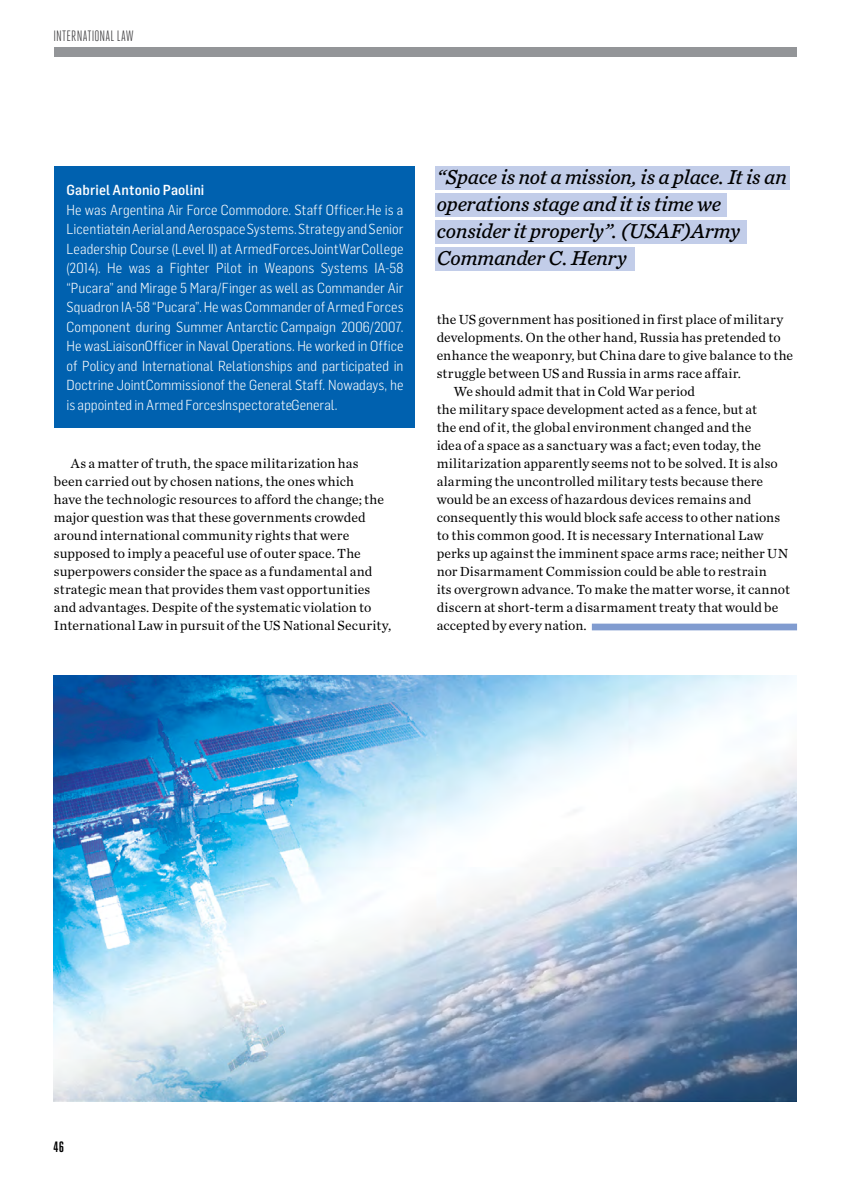
<style>
.page{position:relative;width:851px;height:1191px;background:#fff}
.page>*{position:absolute;margin:0;border:0;box-sizing:border-box;transform-origin:0 0}
.t1{font:italic 21px/27px "Chronicle Text G4";letter-spacing:-.005em;color:#000}
.t2{font:15px "Heroic Condensed";color:#414042}
.t3{font:700 15px "Heroic Condensed";color:#000}
.t4{font:300 14.25px/19.5px "Flama Semicondensed";letter-spacing:.005em;color:#fff;text-align:justify}
.t5{font:500 14.25px "Flama Semicondensed";letter-spacing:.01em;color:#fff}
.t6{font:13.8px/18px "Chronicle Text G1";letter-spacing:.01em;color:#000}
</style>
<div class="page">
<div style="left:54px;top:48px;width:742px;height:9px;background:#939598"></div>
<img style="left:54px;top:675px;width:742px;height:426px">
<div style="left:435px;top:167px;width:354px;height:23px;background:#c2cde9"></div>
<div style="left:435px;top:221px;width:312px;height:23px;background:#c2cde9"></div>
<div style="left:435px;top:194px;width:291px;height:23px;background:#c2cde9"></div>
<div style="left:435px;top:248px;width:199px;height:23px;background:#c2cde9"></div>
<div style="left:591px;top:623px;width:206px;height:7px;background:#819cd0"></div>
<div style="left:54px;top:166px;width:360px;height:262px;background:#0061af"></div>
<p class="t2" style="left:54px;top:28px;width:6px">INTERNATI</p>
<p class="t2" style="left:94px;top:28px;width:29px">ONAL LAW</p>
<p class="t5" style="left:67px;top:181px;width:139px">Gabriel Antonio Paolini</p>
<p class="t4" style="left:67px;top:199px;width:338px">He was Argentina Air Force Commodore. Staff Officer. He is a Licentiate in Aerial and Aerospace Systems. Strategy and Senior Leadership Course (Level II) at Armed Forces Joint War College (2014). He was a Fighter Pilot in Weapons Systems IA-58 “Pucara” and Mirage 5 Mara/Finger as well as Commander Air Squadron IA-58 “Pucara”. He was Commander of Armed Forces Component during Summer Antarctic Campaign 2006/2007.<br>He was Liaison Officer in Naval Operations. He worked in Office of Policy and International Relationships and participated in Doctrine Joint Commission of the General Staff. Nowadays, he is appointed in Armed Forces Inspectorate General.</p>
<p class="t6" style="left:54px;top:454px;width:339px;text-indent:17px">As a matter of truth, the space militarization has<br>been carried out by chosen nations, the ones which<br>have the technologic resources to afford the change; the major question was that these governments crowded around international community rights that were supposed to imply a peaceful use of outer space. The superpowers consider the space as a fundamental and strategic mean that provides them vast opportunities and advantages. Despite of the systematic violation to International Law in pursuit of the US National Security,</p>
<h1 class="t1" style="left:436px;top:162px;width:351px">“Space is not a mission, is a place. It is an operations stage and it is time we consider it properly”. (USAF)Army<br>Commander C. Henry</h1>
<p class="t6" style="left:436px;top:310px;width:348px">the US government has positioned in first place of military</p>
<p class="t6" style="left:436px;top:328px;width:345px">developments. On the other hand, Russia has pretended to</p>
<p class="t6" style="left:436px;top:346px;width:358px">enhance the weaponry, but China dare to give balance to the</p>
<p class="t6" style="left:436px;top:364px;width:306px">struggle between US and Russia in arms race affair.</p>
<p class="t6" style="left:453px;top:382px;width:243px">We should admit that in Cold War period</p>
<p class="t6" style="left:436px;top:400px;width:322px">the military space development acted as a fence, but at</p>
<p class="t6" style="left:436px;top:418px;width:316px">the end of it, the global environment changed and the</p>
<p class="t6" style="left:436px;top:436px;width:326px">idea of a space as a sanctuary was a fact; even today, the</p>
<p class="t6" style="left:436px;top:454px;width:342px">militarization apparently seems not to be solved. It is also</p>
<p class="t6" style="left:436px;top:472px;width:328px">alarming the uncontrolled military tests because there</p>
<p class="t6" style="left:436px;top:490px;width:316px">would be an excess of hazardous devices remains and</p>
<p class="t6" style="left:436px;top:508px;width:345px">consequently this would block safe access to other nations</p>
<p class="t6" style="left:436px;top:526px;width:328px">to this common good. It is necessary International Law</p>
<p class="t6" style="left:436px;top:544px;width:353px">perks up against the imminent space arms race; neither UN</p>
<p class="t6" style="left:436px;top:562px;width:332px">nor Disarmament Commission could be able to restrain</p>
<p class="t6" style="left:436px;top:580px;width:355px">its overgrown advance. To make the matter worse, it cannot</p>
<p class="t6" style="left:436px;top:598px;width:343px">discern at short-term a disarmament treaty that would be</p>
<p class="t6" style="left:436px;top:616px;width:152px">accepted by every nation.</p>
<p class="t3" style="left:54px;top:1139px;width:12px">46</p>
</div>
